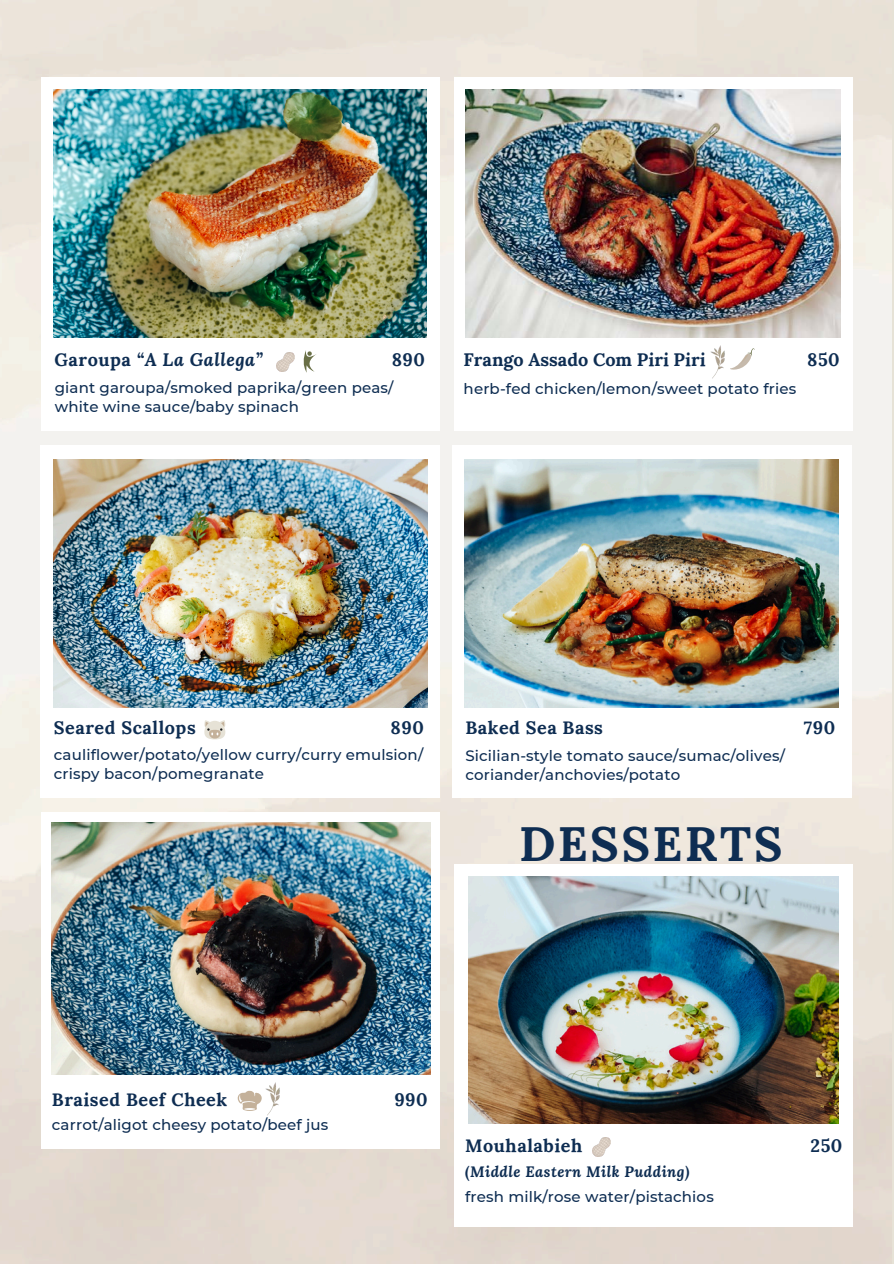
<style>
.page{position:relative;width:894px;height:1264px;background:#fff}
.page>*{position:absolute;margin:0;border:0;box-sizing:border-box;transform-origin:0 0}
.t1{font:700 48px "Lora";letter-spacing:.05em;color:#0e2d52}
.t2{font:700 18px "Lora";letter-spacing:.03em;color:#0e2d52}
.t3{font:700 18px "Lora";color:#0e2d52}
.t4{font:italic 700 18px "Lora";letter-spacing:.03em;color:#0e2d52}
.t5{font:500 15px/19.2px "Montserrat";letter-spacing:.01em;color:#0e2d52}
.t6{font:italic 700 15px "Lora";letter-spacing:.03em;color:#0e2d52}
.s1{font-style:normal}
</style>
<div class="page">
<img style="left:465px;top:89px;width:375px;height:248px">
<img style="left:52px;top:822px;width:378px;height:252px">
<img style="left:54px;top:89px;width:372px;height:248px">
<img style="left:53px;top:459px;width:374px;height:248px">
<img style="left:464px;top:459px;width:374px;height:248px">
<img style="left:277px;top:352px;width:18px;height:19px">
<svg style="left:303px;top:350px;width:13px;height:22px"></svg>
<svg style="left:238px;top:1090px;width:23px;height:20px"></svg>
<img style="left:468px;top:876px;width:370px;height:247px">
<img style="left:592px;top:1137px;width:18px;height:19px">
<img style="left:710px;top:345px;width:15px;height:34px">
<img style="left:265px;top:1082px;width:15px;height:34px">
<svg style="left:204px;top:720px;width:22px;height:19px"></svg>
<svg style="left:730px;top:348px;width:25px;height:22px"></svg>
<h2 class="t4" style="left:54px;top:348px;width:210px"><span class="s1">Garoupa</span> “A La Gallega”</h2>
<p class="t2" style="left:391px;top:348px;width:35px">890</p>
<p class="t5" style="left:55px;top:378px;width:340px">giant garoupa/smoked paprika/green peas/ white wine sauce/baby spinach</p>
<p class="t3" style="left:463px;top:348px;width:243px">Frango Assado Com Piri Piri</p>
<h2 class="t2" style="left:807px;top:348px;width:34px">850</h2>
<p class="t5" style="left:463px;top:379px;width:334px">herb-fed chicken/lemon/sweet potato fries</p>
<h2 class="t2" style="left:54px;top:716px;width:143px">Seared Scallops</h2>
<p class="t2" style="left:390px;top:716px;width:35px">890</p>
<h2 class="t5" style="left:54px;top:745px;width:371px">cauliflower/potato/yellow curry/curry emulsion/</h2>
<p class="t5" style="left:54px;top:764px;width:212px">crispy bacon/pomegranate</p>
<p class="t2" style="left:465px;top:716px;width:139px">Baked Sea Bass</p>
<p class="t2" style="left:803px;top:716px;width:33px">790</p>
<h2 class="t5" style="left:465px;top:746px;width:321px">Sicilian-style tomato sauce/sumac/olives/ coriander/anchovies/potato</h2>
<p class="t1" style="left:519px;top:812px;width:265px">DESSERTS</p>
<p class="t2" style="left:52px;top:1087px;width:177px">Braised Beef Cheek</p>
<h2 class="t2" style="left:394px;top:1087px;width:35px">990</h2>
<p class="t5" style="left:52px;top:1114px;width:278px">carrot/aligot cheesy potato/beef jus</p>
<h2 class="t2" style="left:465px;top:1134px;width:118px">Mouhalabieh</h2>
<h2 class="t6" style="left:465px;top:1161px;width:226px"><span class="s1">(</span>Middle Eastern Milk Pudding)</h2>
<p class="t5" style="left:465px;top:1187px;width:250px">fresh milk/rose water/pistachios</p>
<h2 class="t2" style="left:810px;top:1134px;width:33px">250</h2>
</div>
